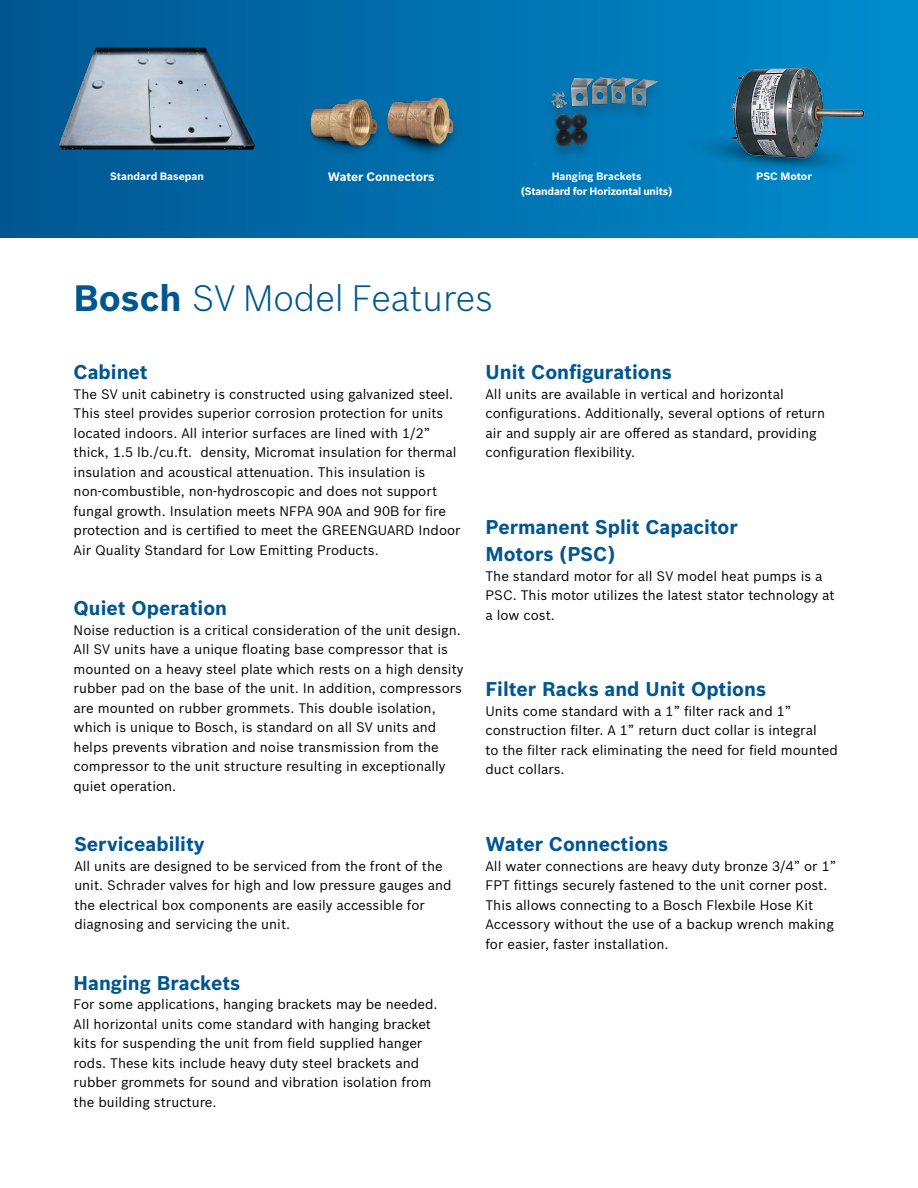
<style>
.page{position:relative;width:918px;height:1188px;background:#fff}
.page>*{position:absolute;margin:0;border:0;box-sizing:border-box;transform-origin:0 0}
.t1{font:300 35.85px "Bosch Sans";color:#005691}
.Intro_11_6_Bosch_Blu{font:700 19.5px/27.5px "Bosch Sans";color:#005691}
.Intro_11_6_Bosch_Blu-2{font:13.5px/19.5px "Bosch Sans";color:#000}
.Body{font:700 12px "Bosch Sans";color:#fff}
.Body-2{font:700 10.5px "Bosch Sans";letter-spacing:-.005em;color:#fff}
.s1{font-weight:700}
</style>
<div class="page">
<div style="left:0;top:0;width:918px;height:238px;background:linear-gradient(to right,#005691,#008dcd)"></div>
<img style="left:663px;top:122px;width:223px;height:62px">
<img style="left:725px;top:44px;width:144px;height:137px">
<div style="left:531px;top:77px;width:135px;height:100px;background:#007ab9"></div>
<img style="left:534px;top:70px;width:128px;height:87px">
<img style="left:301px;top:86px;width:159px;height:73px">
<img style="left:59px;top:47px;width:196px;height:103px">
<p class="Body-2" style="left:110px;top:168px;width:95px">Standard Basepan</p>
<p class="Body" style="left:328px;top:167px;width:108px">Water Connectors</p>
<p class="Body-2" style="left:552px;top:168px;width:92px">Hanging Brackets</p>
<p class="Body-2" style="left:756px;top:168px;width:57px">PSC Motor</p>
<p class="Body-2" style="left:521px;top:183px;width:153px">(Standard for Horizontal units)</p>
<p class="t1" style="left:74px;top:272px;width:421px"><span class="s1">Bosch</span> SV Model Features</p>
<p class="Intro_11_6_Bosch_Blu" style="left:486px;top:357px;width:188px">Unit Configurations</p>
<p class="Intro_11_6_Bosch_Blu-2" style="left:486px;top:383px;width:341px">All units are available in vertical and horizontal configurations. Additionally, several options of return air and supply air are offered as standard, providing configuration flexibility.</p>
<p class="Intro_11_6_Bosch_Blu" style="left:74px;top:357px;width:76px">Cabinet</p>
<p class="Intro_11_6_Bosch_Blu-2" style="left:74px;top:383px;width:388px">The SV unit cabinetry is constructed using galvanized steel.<br>This steel provides superior corrosion protection for units located indoors. All interior surfaces are lined with 1/2” thick, 1.5 lb./cu.ft. density, Micromat insulation for thermal insulation and acoustical attenuation. This insulation is non-combustible, non-hydroscopic and does not support fungal growth. Insulation meets NFPA 90A and 90B for fire protection and is certified to meet the GREENGUARD Indoor Air Quality Standard for Low Emitting Products.</p>
<p class="Intro_11_6_Bosch_Blu" style="left:486px;top:512px;width:254px">Permanent Split Capacitor<br>Motors (PSC)</p>
<p class="Intro_11_6_Bosch_Blu-2" style="left:486px;top:565px;width:351px">The standard motor for all SV model heat pumps is a<br>PSC. This motor utilizes the latest stator technology at</p>
<p class="Intro_11_6_Bosch_Blu" style="left:74px;top:593px;width:155px">Quiet Operation</p>
<p class="Intro_11_6_Bosch_Blu-2" style="left:486px;top:604px;width:71px">a low cost.</p>
<p class="Intro_11_6_Bosch_Blu-2" style="left:74px;top:619px;width:391px">Noise reduction is a critical consideration of the unit design.<br>All SV units have a unique floating base compressor that is mounted on a heavy steel plate which rests on a high density rubber pad on the base of the unit. In addition, compressors are mounted on rubber grommets. This double isolation, which is unique to Bosch, is standard on all SV units and helps prevents vibration and noise transmission from the compressor to the unit structure resulting in exceptionally quiet operation.</p>
<p class="Intro_11_6_Bosch_Blu" style="left:486px;top:674px;width:282px">Filter Racks and Unit Options</p>
<p class="Intro_11_6_Bosch_Blu-2" style="left:486px;top:700px;width:354px">Units come standard with a 1” filter rack and 1” construction filter. A 1” return duct collar is integral<br>to the filter rack eliminating the need for field mounted duct collars.</p>
<p class="Intro_11_6_Bosch_Blu" style="left:74px;top:829px;width:132px">Serviceability</p>
<p class="Intro_11_6_Bosch_Blu-2" style="left:74px;top:855px;width:379px">All units are designed to be serviced from the front of the unit. Schrader valves for high and low pressure gauges and the electrical box components are easily accessible for diagnosing and servicing the unit.</p>
<p class="Intro_11_6_Bosch_Blu" style="left:74px;top:968px;width:168px">Hanging Brackets</p>
<p class="Intro_11_6_Bosch_Blu-2" style="left:74px;top:993px;width:365px">For some applications, hanging brackets may be needed.<br>All horizontal units come standard with hanging bracket kits for suspending the unit from field supplied hanger rods. These kits include heavy duty steel brackets and rubber grommets for sound and vibration isolation from the building structure.</p>
<p class="Intro_11_6_Bosch_Blu" style="left:486px;top:829px;width:184px">Water Connections</p>
<p class="Intro_11_6_Bosch_Blu-2" style="left:486px;top:855px;width:352px">All water connections are heavy duty bronze 3/4” or 1” FPT fittings securely fastened to the unit corner post.<br>This allows connecting to a Bosch Flexbile Hose Kit Accessory without the use of a backup wrench making for easier, faster installation.</p>
</div>
